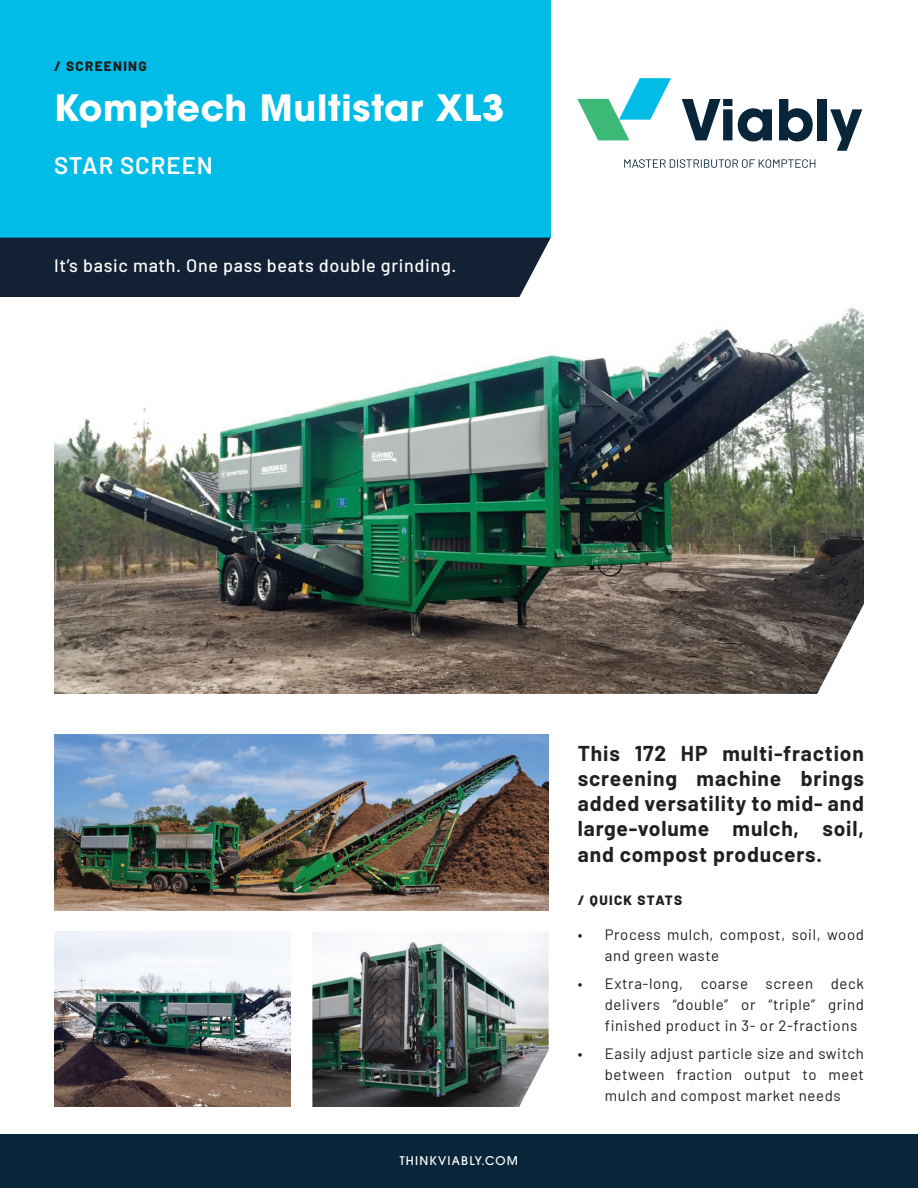
<style>
.page{position:relative;width:918px;height:1188px;background:#fff}
.page>*{position:absolute;margin:0;border:0;box-sizing:border-box;transform-origin:0 0}
.t1{font:700 36px "ITC Avant Garde Pro";letter-spacing:.02em;color:#fff}
.t2{font:600 24px "Barlow";letter-spacing:.04em;color:#fff}
.t3{font:700 21px/25.2px "Barlow";letter-spacing:.04em;color:#231f20;text-align:justify}
.t4{font:500 18px "Barlow";letter-spacing:.04em;color:#fff}
.t5{font:15px/21px "Barlow";letter-spacing:.04em;color:#201d1d;text-align:justify}
.t6{font:800 13.5px "Barlow";letter-spacing:.1em;color:#201d1d}
.t7{font:500 12px "ITC Avant Garde Pro";letter-spacing:.1em;color:#fff}
</style>
<div class="page">
<img style="left:54px;top:307px;width:810px;height:387px">
<div style="left:0;top:0;width:551px;height:238px;background:#02bce8"></div>
<div style="left:0;top:238px;width:551px;height:59px;background:#132135"></div>
<div style="left:0;top:1134px;width:918px;height:54px;background:#092539"></div>
<svg style="left:682px;top:99px;width:50px;height:41px"></svg>
<svg style="left:738px;top:108px;width:34px;height:33px"></svg>
<svg style="left:779px;top:99px;width:34px;height:42px"></svg>
<div style="left:817px;top:99px;width:10px;height:41px;background:#092539"></div>
<svg style="left:830px;top:109px;width:32px;height:42px"></svg>
<svg style="left:577px;top:78px;width:94px;height:62px"></svg>
<svg style="left:624px;top:159px;width:191px;height:9px"></svg>
<img style="left:54px;top:735px;width:495px;height:175px">
<img style="left:312px;top:932px;width:237px;height:175px">
<img style="left:54px;top:932px;width:236px;height:175px">
<p class="t6" style="left:54px;top:56px;width:94px">/ SCREENING</p>
<h1 class="t1" style="left:54px;top:84px;width:452px">Komptech Multistar XL3</h1>
<h2 class="t2" style="left:54px;top:147px;width:160px">STAR SCREEN</h2>
<p class="t4" style="left:54px;top:253px;width:404px">It’s basic math. One pass beats double grinding.</p>
<p class="t7" style="left:400px;top:1153px;width:120px">THINKVIABLY.COM</p>
<h3 class="t3" style="left:578px;top:739px;width:288px">This 172 HP multi-fraction screening machine brings added versatility to mid- and large-volume mulch, soil, and compost producers.</h3>
<p class="t6" style="left:578px;top:890px;width:106px">/ QUICK STATS</p>
<p class="t5" style="left:605px;top:923px;width:261px;text-indent:-27px">• Process mulch, compost, soil, wood and green waste</p>
<p class="t5" style="left:605px;top:972px;width:261px;text-indent:-27px">• Extra-long, coarse screen deck delivers “double” or “triple” grind finished product in 3- or 2-fractions</p>
<p class="t5" style="left:605px;top:1042px;width:261px;text-indent:-27px">• Easily adjust particle size and switch between fraction output to meet mulch and compost market needs</p>
</div>
